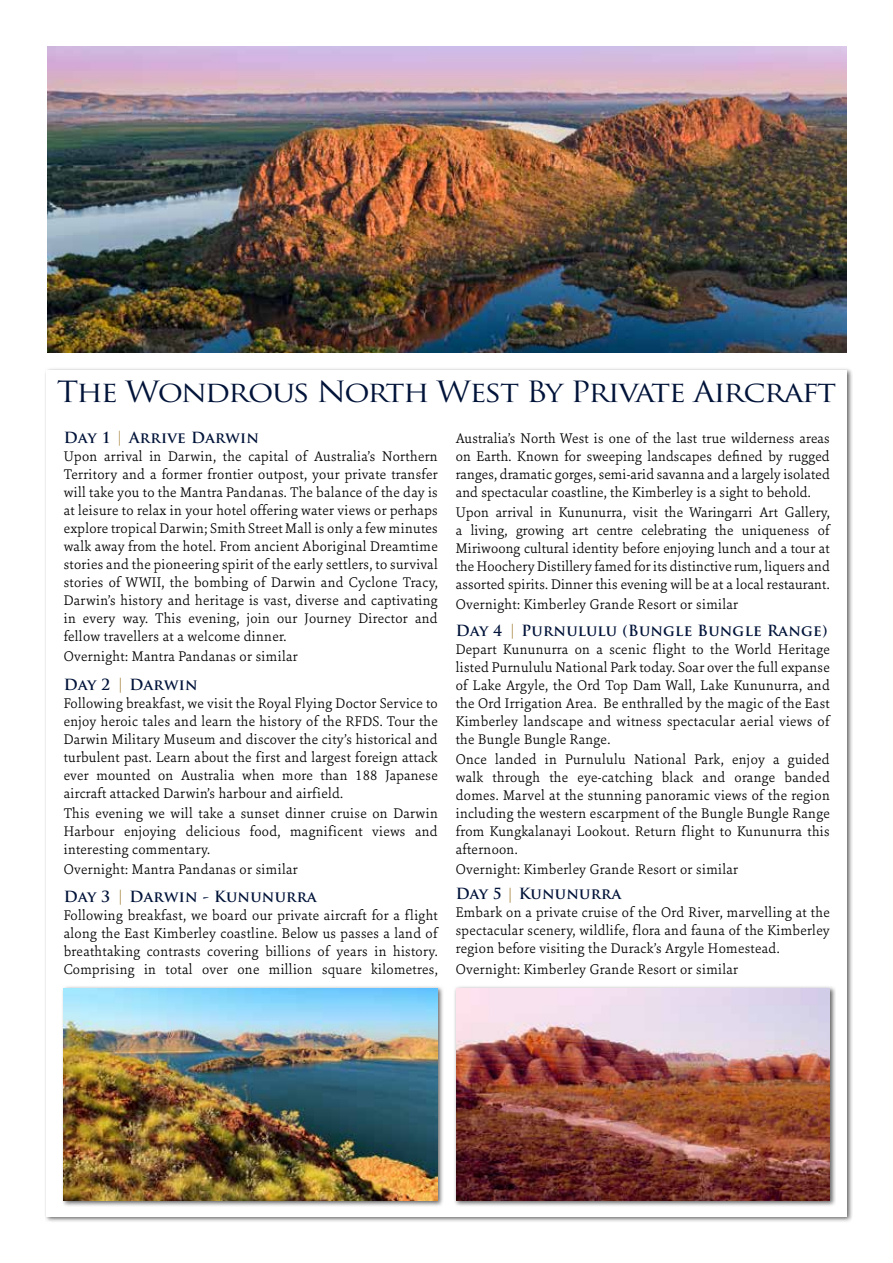
<style>
.page{position:relative;width:893px;height:1263px;background:#fff}
.page>*{position:absolute;margin:0;border:0;box-sizing:border-box;transform-origin:0 0}
.t1{font:28.5px "Trajan Pro";letter-spacing:-.05em;color:#001339;scale:1.1 1}
.t2{font:300 15px/18px "Sina Nova";letter-spacing:.02em;color:#000;text-align:justify}
.t3{font:700 15px "Trajan Pro";letter-spacing:.02em;color:#001339}
.s1{font-weight:400;color:#b4975a}
.s2{color:#b4975a}
</style>
<div class="page">
<div style="left:44px;top:367px;width:809px;height:856px;background:#000;opacity:.6"></div>
<div style="left:46px;top:370px;width:800px;height:846px;background:#fff"></div>
<img style="left:47px;top:47px;width:799px;height:306px">
<div style="left:453px;top:985px;width:383px;height:222px;background:#000;opacity:.6"></div>
<img style="left:456px;top:988px;width:373px;height:212px">
<div style="left:61px;top:985px;width:384px;height:222px;background:#000;opacity:.6"></div>
<img style="left:64px;top:988px;width:374px;height:212px">
<h1 class="t1" style="left:57px;top:374px;width:710px">The Wondrous North West By Private Aircraft</h1>
<p class="t3" style="left:64px;top:428px;width:197px">Day 1 <span class="s1">|</span> Arrive Darwin</p>
<p class="t2" style="left:64px;top:447px;width:376px">Upon arrival in Darwin, the capital of Australia’s Northern Territory and a former frontier outpost, your private transfer will take you to the Mantra Pandanas. The balance of the day is at leisure to relax in your hotel offering water views or perhaps explore tropical Darwin; Smith Street Mall is only a few minutes walk away from the hotel. From ancient Aboriginal Dreamtime stories and the pioneering spirit of the early settlers, to survival stories of WWII, the bombing of Darwin and Cyclone Tracy, Darwin’s history and heritage is vast, diverse and captivating in every way. This evening, join our Journey Director and fellow travellers at a welcome dinner.</p>
<p class="t2" style="left:64px;top:647px;width:236px">Overnight: Mantra Pandanas or similar</p>
<p class="t3" style="left:64px;top:675px;width:135px">Day 2 <span class="s2">|</span> Darwin</p>
<p class="t2" style="left:64px;top:694px;width:376px">Following breakfast, we visit the Royal Flying Doctor Service to enjoy heroic tales and learn the history of the RFDS. Tour the Darwin Military Museum and discover the city’s historical and turbulent past. Learn about the first and largest foreign attack ever mounted on Australia when more than 188 Japanese aircraft attacked Darwin’s harbour and airfield.</p>
<p class="t2" style="left:64px;top:804px;width:376px">This evening we will take a sunset dinner cruise on Darwin Harbour enjoying delicious food, magnificent views and interesting commentary.</p>
<p class="t2" style="left:64px;top:860px;width:236px">Overnight: Mantra Pandanas or similar</p>
<p class="t3" style="left:64px;top:887px;width:255px">Day 3 <span class="s2">|</span> Darwin - Kununurra</p>
<p class="t2" style="left:64px;top:905px;width:376px">Following breakfast, we board our private aircraft for a flight along the East Kimberley coastline. Below us passes a land of breathtaking contrasts covering billions of years in history.<br>Comprising in total over one million square kilometres,</p>
<p class="t2" style="left:456px;top:429px;width:376px">Australia’s North West is one of the last true wilderness areas on Earth. Known for sweeping landscapes defined by rugged ranges, dramatic gorges, semi-arid savanna and a largely isolated and spectacular coastline, the Kimberley is a sight to behold.</p>
<p class="t2" style="left:456px;top:503px;width:376px">Upon arrival in Kununurra, visit the Waringarri Art Gallery, a living, growing art centre celebrating the uniqueness of Miriwoong cultural identity before enjoying lunch and a tour at the Hoochery Distillery famed for its distinctive rum, liquers and assorted spirits. Dinner this evening will be at a local restaurant.</p>
<p class="t2" style="left:456px;top:595px;width:284px">Overnight: Kimberley Grande Resort or similar</p>
<p class="t3" style="left:456px;top:621px;width:373px">Day 4 <span class="s2">|</span> Purnululu (Bungle Bungle Range)</p>
<p class="t2" style="left:456px;top:639px;width:376px">Depart Kununurra on a scenic flight to the World Heritage listed Purnululu National Park today. Soar over the full expanse of Lake Argyle, the Ord Top Dam Wall, Lake Kununurra, and the Ord Irrigation Area. Be enthralled by the magic of the East Kimberley landscape and witness spectacular aerial views of the Bungle Bungle Range.</p>
<p class="t2" style="left:456px;top:749px;width:376px">Once landed in Purnululu National Park, enjoy a guided walk through the eye-catching black and orange banded domes. Marvel at the stunning panoramic views of the region including the western escarpment of the Bungle Bungle Range from Kungkalanayi Lookout. Return flight to Kununurra this afternoon.</p>
<p class="t2" style="left:456px;top:860px;width:284px">Overnight: Kimberley Grande Resort or similar</p>
<p class="t3" style="left:456px;top:885px;width:167px">Day 5 <span class="s2">|</span> Kununurra</p>
<p class="t2" style="left:456px;top:903px;width:376px">Embark on a private cruise of the Ord River, marvelling at the spectacular scenery, wildlife, flora and fauna of the Kimberley region before visiting the Durack’s Argyle Homestead.</p>
<p class="t2" style="left:456px;top:959px;width:284px">Overnight: Kimberley Grande Resort or similar</p>
</div>
